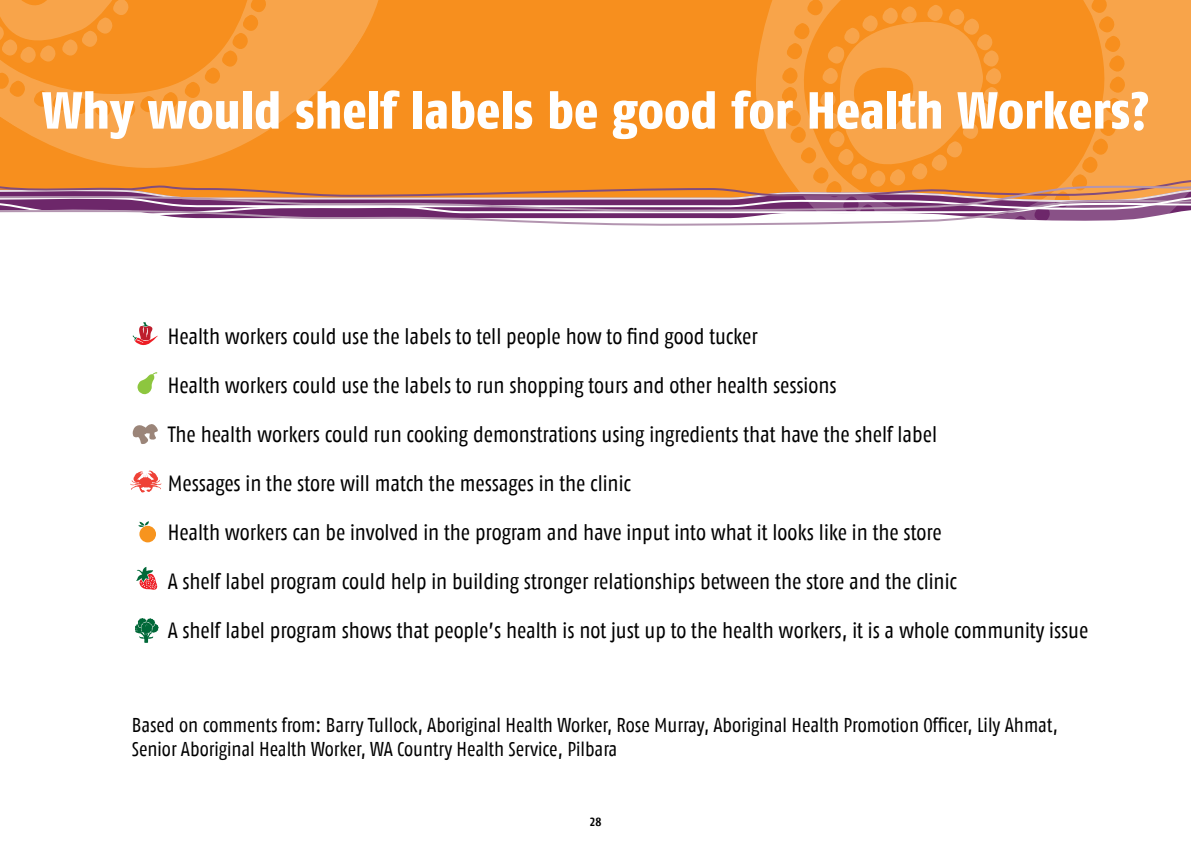
<style>
.page{position:relative;width:1191px;height:842px;background:#fff}
.page>*{position:absolute;margin:0;border:0;box-sizing:border-box;transform-origin:0 0}
.t1{font:800 52px "Fago Co Lf";color:#fff}
.t2{font:22px "Fago Co";letter-spacing:-.005em;color:#000}
.t3{font:20px/24px "Fago Co";color:#000}
.t4{font:700 12px "Fago Co Tf";color:#000}
</style>
<div class="page">
<svg style="left:0;top:0;width:1191px;height:226px;background:#ed953f"></svg>
<svg style="left:133px;top:424px;width:25px;height:20px"></svg>
<svg style="left:136px;top:567px;width:21px;height:23px"></svg>
<div style="left:139px;top:526px;width:17px;height:16px;background:#f7941e;border-radius:50%"></div>
<svg style="left:138px;top:521px;width:11px;height:6px"></svg>
<svg style="left:130px;top:470px;width:31px;height:22px"></svg>
<svg style="left:137px;top:372px;width:20px;height:22px"></svg>
<svg style="left:135px;top:618px;width:24px;height:25px"></svg>
<svg style="left:133px;top:322px;width:25px;height:24px"></svg>
<h1 class="t1" style="left:42px;top:79px;width:1108px">Why would shelf labels be good for Health Workers?</h1>
<p class="t2" style="left:168px;top:324px;width:591px">Health workers could use the labels to tell people how to find good tucker</p>
<p class="t2" style="left:168px;top:373px;width:670px">Health workers could use the labels to run shopping tours and other health sessions</p>
<p class="t2" style="left:168px;top:422px;width:771px">The health workers could run cooking demonstrations using ingredients that have the shelf label</p>
<p class="t2" style="left:168px;top:471px;width:465px">Messages in the store will match the messages in the clinic</p>
<p class="t2" style="left:168px;top:520px;width:775px">Health workers can be involved in the program and have input into what it looks like in the store</p>
<p class="t2" style="left:168px;top:569px;width:790px">A shelf label program could help in building stronger relationships between the store and the clinic</p>
<p class="t2" style="left:168px;top:618px;width:922px">A shelf label program shows that people’s health is not just up to the health workers, it is a whole community issue</p>
<p class="t3" style="left:132px;top:712px;width:927px">Based on comments from: Barry Tullock, Aboriginal Health Worker, Rose Murray, Aboriginal Health Promotion Officer, Lily Ahmat,<br>Senior Aboriginal Health Worker, WA Country Health Service, Pilbara</p>
<p class="t4" style="left:589px;top:815px;width:13px">28</p>
</div>
